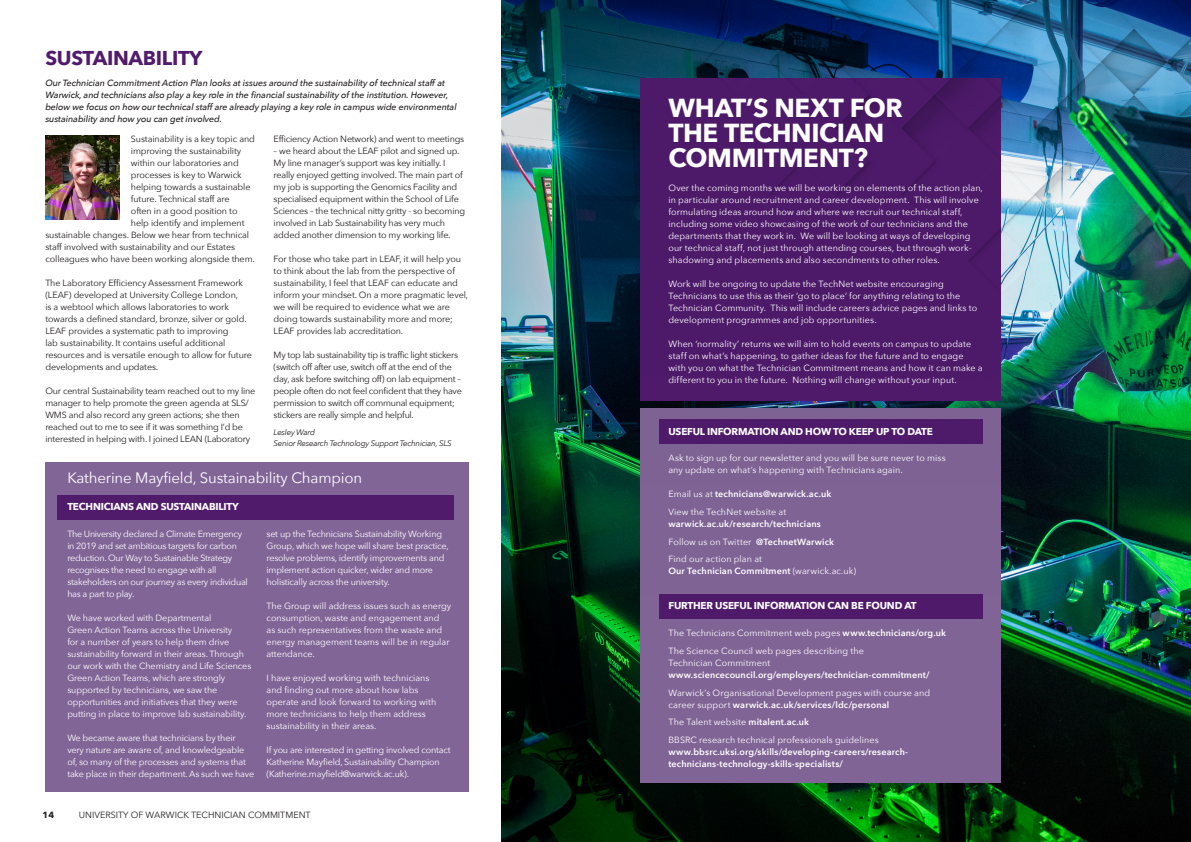
<style>
.page{position:relative;width:1191px;height:842px;background:#fff}
.page>*{position:absolute;margin:0;border:0;box-sizing:border-box;transform-origin:0 0}
.t1{font:700 26px/25px "Avenir Next";letter-spacing:-.015em;color:#fff}
.t2{font:700 20px "Avenir Next";letter-spacing:-.015em;color:#511b6c}
.t3{font:15px "Avenir Next";letter-spacing:-.01em;color:#fff}
.t4{font:700 10px "Avenir Next";letter-spacing:-.02em;color:#fff}
.No_Spacing{font:9px/12px "Avenir Next";color:#fff}
.t5{font:9px/12px "Avenir Next";letter-spacing:-.01em;color:#231f20}
.No_Spacing-2{font:9px/12px "Avenir Next";letter-spacing:-.02em;color:#fff}
.t6{font:italic 500 9px/12px "Avenir Next";letter-spacing:-.01em;color:#231f20}
.t7{font:9px/12px "Avenir Next";letter-spacing:-.03em;color:#231f20}
.No_Spacing-3{font:600 9px/12px "Avenir Next";letter-spacing:.015em;color:#fff}
.No_Spacing-4{font:9px/12px "Avenir Next";letter-spacing:-.03em;color:#fff}
.t8{font:700 9px "Avenir Next";color:#231f20}
.t9{font:italic 8px "Avenir Next";letter-spacing:-.03em;color:#231f20}
.s1{font-weight:400}
.s2{font-weight:600}
</style>
<div class="page">
<img style="left:502px;top:0;width:689px;height:842px">
<div style="left:641px;top:78px;width:360px;height:322px;background:#511b6c"></div>
<div style="left:641px;top:408px;width:360px;height:374px;background:#826597"></div>
<div style="left:45px;top:462px;width:423px;height:330px;background:#826597"></div>
<div style="left:659px;top:419px;width:323px;height:25px;background:#511b6c"></div>
<div style="left:659px;top:594px;width:323px;height:25px;background:#511b6c"></div>
<div style="left:58px;top:495px;width:396px;height:24px;background:#511b6c"></div>
<img style="left:45px;top:135px;width:75px;height:84px">
<p class="t2" style="left:45px;top:41px;width:159px">SUSTAINABILITY</p>
<p class="t6" style="left:45px;top:76px;width:413px">Our Technician Commitment Action Plan looks at issues around the sustainability of technical staff at Warwick, and technicians also play a key role in the financial sustainability of the institution. However, below we focus on how our technical staff are already playing a key role in campus wide environmental sustainability and how you can get involved.</p>
<p class="t5" style="left:131px;top:132px;width:125px">Sustainability is a key topic and</p>
<p class="t5" style="left:131px;top:144px;width:112px">improving the sustainability</p>
<p class="t5" style="left:131px;top:156px;width:109px">within our laboratories and</p>
<p class="t5" style="left:131px;top:168px;width:112px">processes is key to Warwick</p>
<p class="t5" style="left:131px;top:180px;width:121px">helping towards a sustainable</p>
<p class="t5" style="left:131px;top:192px;width:100px">future. Technical staff are</p>
<p class="t5" style="left:131px;top:204px;width:108px">often in a good position to</p>
<p class="t5" style="left:131px;top:216px;width:115px">help identify and implement</p>
<p class="t5" style="left:45px;top:228px;width:205px">sustainable changes. Below we hear from technical</p>
<p class="t5" style="left:45px;top:240px;width:191px">staff involved with sustainability and our Estates</p>
<p class="t5" style="left:45px;top:252px;width:211px">colleagues who have been working alongside them.</p>
<p class="t5" style="left:45px;top:276px;width:208px">The Laboratory Efficiency Assessment Framework (LEAF) developed at University College London,<br>is a webtool which allows laboratories to work towards a defined standard, bronze, silver or gold.<br>LEAF provides a systematic path to improving<br>lab sustainability. It contains useful additional resources and is versatile enough to allow for future developments and updates.</p>
<p class="t5" style="left:45px;top:384px;width:211px">Our central Sustainability team reached out to my line manager to help promote the green agenda at SLS/ WMS and also record any green actions; she then reached out to me to see if it was something I’d be interested in helping with. I joined LEAN (Laboratory</p>
<p class="t5" style="left:274px;top:132px;width:192px">Efficiency Action Network) and went to meetings</p>
<p class="t5" style="left:274px;top:144px;width:193px">– we heard about the LEAF pilot and signed up.<br>My line manager’s support was key initially. I really enjoyed getting involved. The main part of my job is supporting the Genomics Facility and specialised equipment within the School of Life Sciences – the technical nitty gritty - so becoming involved in Lab Sustainability has very much added another dimension to my working life.</p>
<p class="t5" style="left:274px;top:252px;width:196px">For those who take part in LEAF, it will help you to think about the lab from the perspective of sustainability, I feel that LEAF can educate and inform your mindset. On a more pragmatic level, we will be required to evidence what we are doing towards sustainability more and more; LEAF provides lab accreditation.</p>
<p class="t7" style="left:274px;top:348px;width:190px">My top lab sustainability tip is traffic light stickers (switch off after use, switch off at the end of the day, ask before switching off) on lab equipment – people often do not feel confident that they have permission to switch off communal equipment; stickers are really simple and helpful.</p>
<p class="t9" style="left:274px;top:425px;width:43px">Lesley Ward</p>
<p class="t9" style="left:274px;top:436px;width:179px">Senior Research Technology Support Technician, SLS</p>
<p class="t3" style="left:67px;top:466px;width:296px">Katherine Mayfield, Sustainability Champion</p>
<p class="t4" style="left:67px;top:498px;width:173px">TECHNICIANS AND SUSTAINABILITY</p>
<p class="No_Spacing-4" style="left:67px;top:527px;width:182px">The University declared a Climate Emergency in 2019 and set ambitious targets for carbon reduction. Our Way to Sustainable Strategy recognises the need to engage with all stakeholders on our journey as every individual has a part to play.</p>
<p class="No_Spacing" style="left:67px;top:611px;width:185px">We have worked with Departmental<br>Green Action Teams across the University<br>for a number of years to help them drive sustainability forward in their areas. Through our work with the Chemistry and Life Sciences Green Action Teams, which are strongly supported by technicians, we saw the opportunities and initiatives that they were putting in place to improve lab sustainability.</p>
<p class="No_Spacing-2" style="left:67px;top:731px;width:188px">We became aware that technicians by their very nature are aware of, and knowledgeable of, so many of the processes and systems that take place in their department. As such we have</p>
<p class="No_Spacing-2" style="left:266px;top:527px;width:184px">set up the Technicians Sustainability Working Group, which we hope will share best practice, resolve problems, identify improvements and implement action quicker, wider and more holistically across the university.</p>
<p class="No_Spacing" style="left:266px;top:599px;width:186px">The Group will address issues such as energy consumption, waste and engagement and<br>as such representatives from the waste and energy management teams will be in regular attendance.</p>
<p class="No_Spacing" style="left:266px;top:671px;width:171px">I have enjoyed working with technicians and finding out more about how labs operate and look forward to working with more technicians to help them address sustainability in their areas.</p>
<p class="No_Spacing-2" style="left:266px;top:743px;width:186px">If you are interested in getting involved contact<br>Katherine Mayfield, Sustainability Champion (Katherine.mayfield@warwick.ac.uk).</p>
<p class="t8" style="left:43px;top:807px;width:13px">14</p>
<p class="t5" style="left:79px;top:809px;width:233px">UNIVERSITY OF WARWICK TECHNICIAN COMMITMENT</p>
<p class="t1" style="left:668px;top:95px;width:236px">WHAT’S NEXT FOR<br>THE TECHNICIAN<br>COMMITMENT?</p>
<p class="No_Spacing" style="left:668px;top:182px;width:316px">Over the coming months we will be working on elements of the action plan, in particular around recruitment and career development. This will involve formulating ideas around how and where we recruit our technical staff, including some video showcasing of the work of our technicians and the departments that they work in. We will be looking at ways of developing our technical staff, not just through attending courses, but through work&shy;shadowing and placements and also secondments to other roles.</p>
<p class="No_Spacing" style="left:668px;top:278px;width:310px">Work will be ongoing to update the TechNet website encouraging Technicians to use this as their ‘go to place’ for anything relating to the Technician Community. This will include careers advice pages and links to development programmes and job opportunities.</p>
<p class="No_Spacing" style="left:668px;top:338px;width:316px">When ‘normality’ returns we will aim to hold events on campus to update staff on what’s happening, to gather ideas for the future and to engage with you on what the Technician Commitment means and how it can make a different to you in the future. Nothing will change without your input.</p>
<p class="t4" style="left:668px;top:422px;width:266px">USEFUL INFORMATION AND HOW TO KEEP UP TO DATE</p>
<p class="No_Spacing" style="left:668px;top:452px;width:279px">Ask to sign up for our newsletter and you will be sure never to miss any update on what’s happening with Technicians again.</p>
<p class="No_Spacing-3" style="left:668px;top:488px;width:164px"><span class="s1">Email us at</span> technicians@warwick.ac.uk</p>
<p class="No_Spacing-3" style="left:668px;top:506px;width:154px"><span class="s1">View the TechNet website at </span>warwick.ac.uk/research/technicians</p>
<p class="No_Spacing" style="left:668px;top:535px;width:167px">Follow us on Twitter <span class="s2">@TechnetWarwick</span></p>
<p class="No_Spacing" style="left:668px;top:553px;width:189px">Find our action plan at<br><span class="s2">Our Technician Commitment</span> (warwick.ac.uk)</p>
<p class="t4" style="left:668px;top:597px;width:250px">FURTHER USEFUL INFORMATION CAN BE FOUND AT</p>
<p class="No_Spacing" style="left:668px;top:627px;width:279px">The Technicians Commitment web pages <span class="s2">www.technicians/org.uk</span></p>
<p class="No_Spacing" style="left:668px;top:644px;width:263px">The Science Council web pages describing the<br>Technician Commitment <span class="s2">www.sciencecouncil.org/employers/technician-commitment/</span></p>
<p class="No_Spacing" style="left:668px;top:686px;width:263px">Warwick’s Organisational Development pages with course and career support <span class="s2">warwick.ac.uk/services/ldc/personal</span></p>
<p class="No_Spacing" style="left:668px;top:716px;width:142px">The Talent website <span class="s2">mitalent.ac.uk</span></p>
<p class="No_Spacing-3" style="left:668px;top:733px;width:241px"><span class="s1">BBSRC research technical professionals guidelines </span>www.bbsrc.uksi.org/skills/developing-careers/research&shy;technicians-technology-skills-specialists/</p>
</div>
